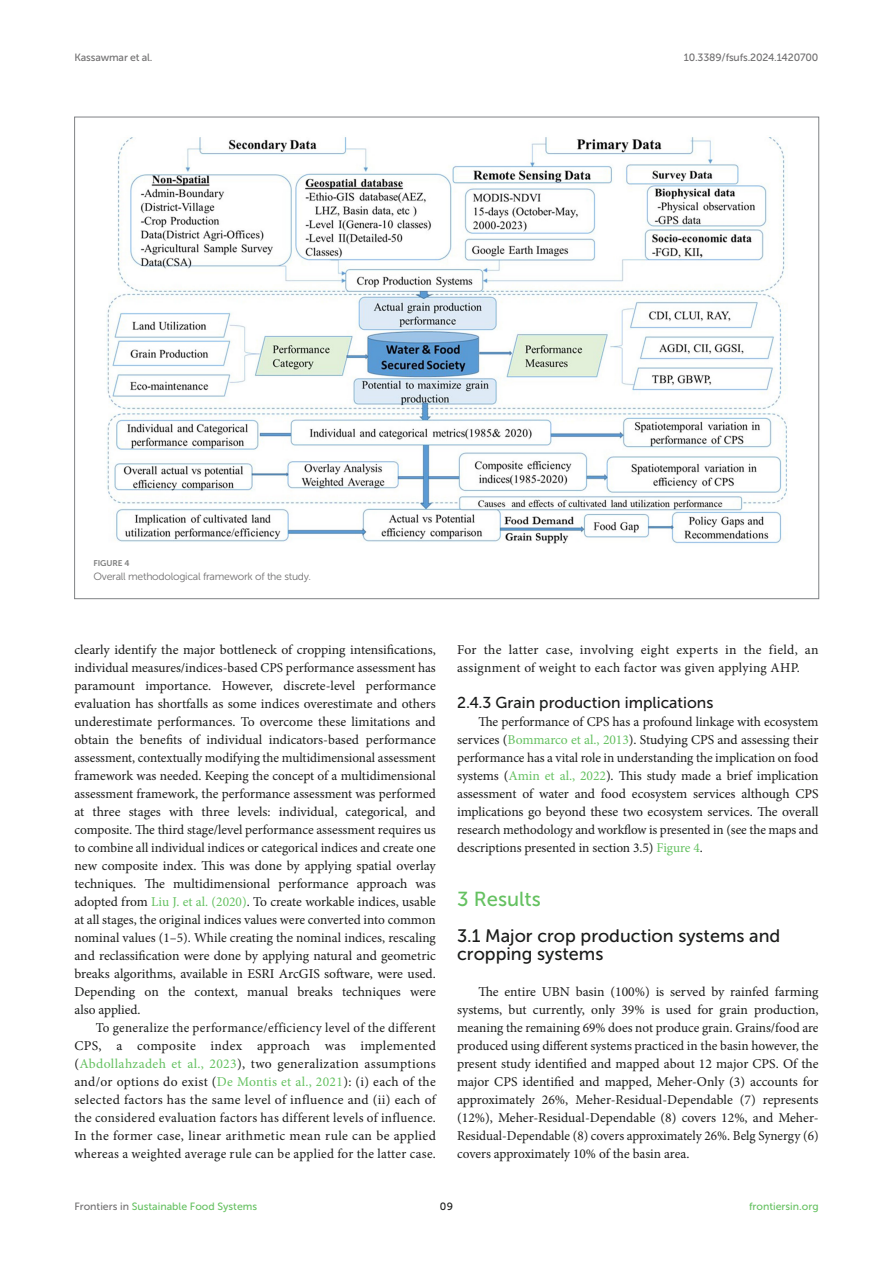
<style>
.page{position:relative;width:893px;height:1263px;background:#fff}
.page>*{position:absolute;margin:0;border:0;box-sizing:border-box;transform-origin:0 0}
.HEAD_1{font:20.25px "Museo Sans 500";color:#65c161}
.HEAD_2_after_HEAD_1{font:18px/18px "Museo Sans 500";color:#1b1c1b}
.HEAD_3{font:15.75px "Museo Sans 500";color:#1b1c1b}
.TEXT{font:13.5px/18px "Minion Pro";letter-spacing:.02em;color:#1b1c1b;text-align:justify}
.TEXT_FLUSH{font:13.5px/18px "Minion Pro";letter-spacing:-.005em;color:#1b1c1b;text-align:justify}
.t1{font:10.5px "Museo Sans 500";color:#65c161}
.FIG_LEG{font:10.5px "Museo Sans 300";letter-spacing:-.025em;color:#706f70}
.t2{font:10.5px "Museo Sans 500";letter-spacing:-.015em;color:#706f70}
.t3{font:10.5px "Museo Sans 500";color:#1b1c1b}
.FIG_HD{font:8.25px "Museo Sans 700";letter-spacing:-.01em;color:#7e7f7f}
.s1{color:#65c161}
.s2{color:#706f70}
</style>
<div class="page">
<img style="left:106px;top:137px;width:682px;height:407px">
<p class="t2" style="left:74px;top:51px;width:80px">Kassawmar et al.</p>
<p class="t2" style="left:684px;top:51px;width:136px">10.3389/fsufs.2024.1420700</p>
<p class="FIG_HD" style="left:94px;top:559px;width:37px">FIGURE 4</p>
<p class="FIG_LEG" style="left:94px;top:570px;width:219px">Overall methodological framework of the study.</p>
<p class="TEXT" style="left:74px;top:641px;width:363px">clearly identify the major bottleneck of cropping intensifications, individual measures/indices-based CPS performance assessment has paramount importance. However, discrete-level performance evaluation has shortfalls as some indices overestimate and others underestimate performances. To overcome these limitations and obtain the benefits of individual indicators-based performance assessment, contextually modifying the multidimensional assessment framework was needed. Keeping the concept of a multidimensional assessment framework, the performance assessment was performed at three stages with three levels: individual, categorical, and composite. The third stage/level performance assessment requires us to combine all individual indices or categorical indices and create one new composite index. This was done by applying spatial overlay techniques. The multidimensional performance approach was adopted from <span class="s1">Liu J. et al. (2020)</span>. To create workable indices, usable at all stages, the original indices values were converted into common nominal values (1–5). While creating the nominal indices, rescaling and reclassification were done by applying natural and geometric breaks algorithms, available in ESRI ArcGIS software, were used.<br>Depending on the context, manual breaks techniques were also applied.</p>
<p class="TEXT" style="left:74px;top:1019px;width:363px;text-indent:21px">To generalize the performance/efficiency level of the different CPS, a composite index approach was implemented (<span class="s1">Abdollahzadeh et al., 2023</span>), two generalization assumptions and/or options do exist (<span class="s1">De Montis et al., 2021</span>): (i) each of the selected factors has the same level of influence and (ii) each of the considered evaluation factors has different levels of influence.<br>In the former case, linear arithmetic mean rule can be applied whereas a weighted average rule can be applied for the latter case.</p>
<p class="TEXT" style="left:457px;top:641px;width:363px">For the latter case, involving eight experts in the field, an assignment of weight to each factor was given applying AHP.</p>
<p class="HEAD_3" style="left:457px;top:694px;width:258px">2.4.3 Grain production implications</p>
<p class="TEXT_FLUSH" style="left:457px;top:713px;width:363px;text-indent:21px">The performance of CPS has a profound linkage with ecosystem services (<span class="s1">Bommarco et al., 2013</span>). Studying CPS and assessing their performance has a vital role in understanding the implication on food systems (<span class="s1">Amin et al., 2022</span>). This study made a brief implication assessment of water and food ecosystem services although CPS implications go beyond these two ecosystem services. The overall research methodology and workflow is presented in (see the maps and descriptions presented in section 3.5) <span class="s1">Figure 4</span>.</p>
<p class="HEAD_1" style="left:457px;top:888px;width:85px">3 Results</p>
<p class="HEAD_2_after_HEAD_1" style="left:457px;top:927px;width:325px">3.1 Major crop production systems and cropping systems</p>
<p class="TEXT_FLUSH" style="left:457px;top:983px;width:363px;text-indent:21px">The entire UBN basin (100%) is served by rainfed farming systems, but currently, only 39% is used for grain production, meaning the remaining 69% does not produce grain. Grains/food are produced using different systems practiced in the basin however, the present study identified and mapped about 12 major CPS. Of the major CPS identified and mapped, Meher-Only (3) accounts for approximately 26%, Meher-Residual-Dependable (7) represents (12%), Meher-Residual-Dependable (8) covers 12%, and Meher-Residual-Dependable (8) covers approximately 26%. Belg Synergy (6) covers approximately 10% of the basin area.</p>
<p class="t1" style="left:74px;top:1200px;width:184px"><span class="s2">Frontiers in</span> Sustainable Food Systems</p>
<p class="t3" style="left:440px;top:1200px;width:15px">09</p>
<p class="t1" style="left:749px;top:1200px;width:71px">frontiersin.org</p>
</div>
